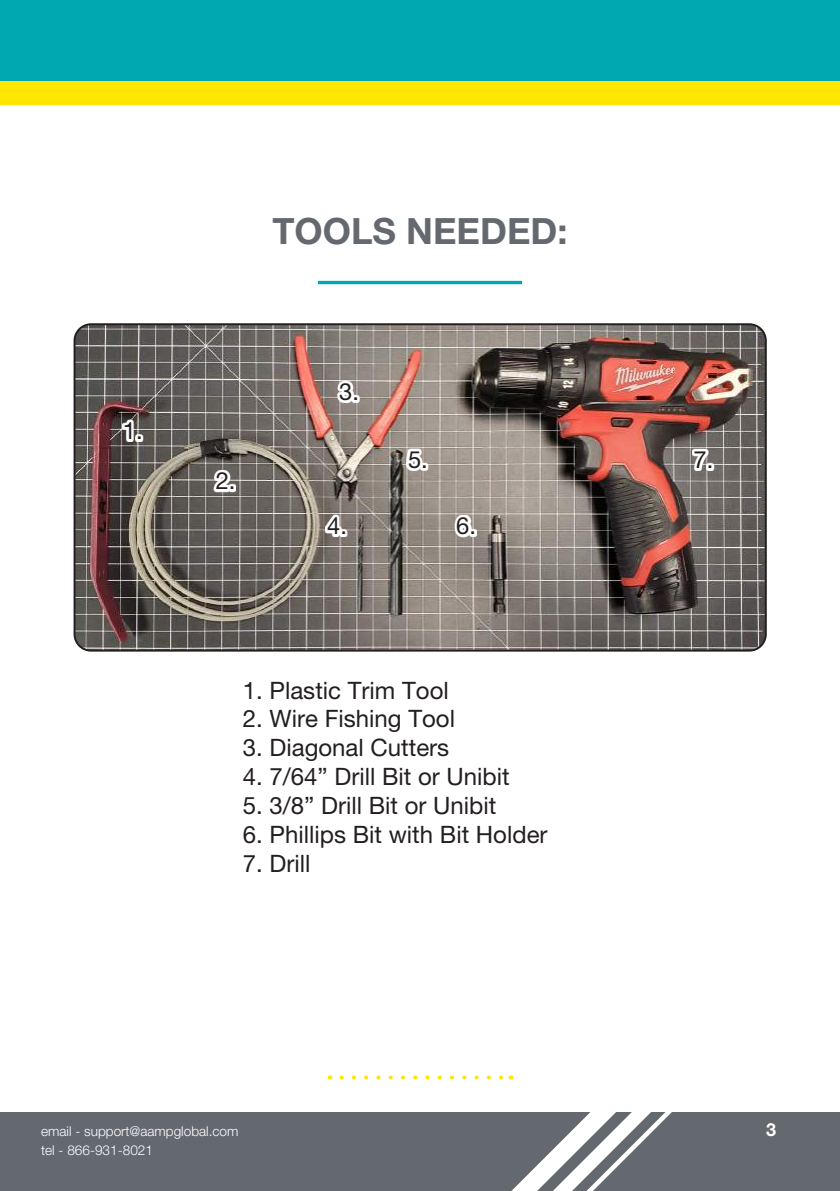
<style>
.page{position:relative;width:840px;height:1191px;background:#fff}
.page>*{position:absolute;margin:0;border:0;box-sizing:border-box;transform-origin:0 0}
.t1{font:700 36.2px "Helvetica Neue LT Pro";color:#64686f}
.t2{font:24px "Helvetica Neue LT Pro";color:#231f20}
.t3{font:23.8px "Helvetica Neue LT Pro";color:#231f20}
.t4{font:700 18px "Helvetica Neue LT Pro";color:#fff}
.t5{font:300 13.6px "Helvetica Neue LT Pro";color:#fff}
</style>
<div class="page">
<div style="left:0;top:1111px;width:839px;height:80px;background:#64686f"></div>
<div style="left:0;top:6px;width:839px;height:99px;background:#ffe601"></div>
<div style="left:0;top:0;width:839px;height:80px;background:#00a8b1"></div>
<hr style="left:318px;top:281px;width:203px;height:3px;background:#00a8b1">
<img style="left:76px;top:324px;width:689px;height:326px">
<div style="left:73px;top:323px;width:693px;height:328px;border:2px solid #231f20;border-radius:16px"></div>
<svg style="left:341px;top:1075px;width:390px;height:116px"></svg>
<svg style="left:122px;top:419px;width:21px;height:23px"></svg>
<svg style="left:213px;top:470px;width:23px;height:22px"></svg>
<svg style="left:337px;top:380px;width:23px;height:23px"></svg>
<svg style="left:325px;top:514px;width:23px;height:23px"></svg>
<svg style="left:406px;top:448px;width:22px;height:23px"></svg>
<svg style="left:454px;top:514px;width:22px;height:23px"></svg>
<svg style="left:691px;top:448px;width:22px;height:23px"></svg>
<h1 class="t1" style="left:272px;top:209px;width:296px">TOOLS NEEDED:</h1>
<p class="t3" style="left:123px;top:416px;width:21px">1.</p>
<p class="t3" style="left:215px;top:467px;width:21px">2.</p>
<p class="t3" style="left:339px;top:377px;width:21px">3.</p>
<p class="t3" style="left:327px;top:511px;width:21px">4.</p>
<p class="t3" style="left:408px;top:445px;width:21px">5.</p>
<p class="t3" style="left:456px;top:511px;width:21px">6.</p>
<p class="t2" style="left:243px;top:676px;width:207px">1. Plastic Trim Tool</p>
<p class="t2" style="left:243px;top:704px;width:214px">2. Wire Fishing Tool</p>
<p class="t2" style="left:243px;top:733px;width:208px">3. Diagonal Cutters</p>
<p class="t2" style="left:243px;top:762px;width:268px">4. 7/64” Drill Bit or Unibit</p>
<p class="t2" style="left:243px;top:791px;width:255px">5. 3/8” Drill Bit or Unibit</p>
<p class="t2" style="left:243px;top:820px;width:306px">6. Phillips Bit with Bit Holder</p>
<p class="t2" style="left:243px;top:848px;width:69px">7. Drill</p>
<p class="t3" style="left:693px;top:445px;width:21px">7.</p>
<p class="t5" style="left:41px;top:1123px;width:199px">email - support@aampglobal.com</p>
<p class="t4" style="left:765px;top:1118px;width:12px">3</p>
<p class="t5" style="left:41px;top:1141px;width:113px">tel - 866-931-8021</p>
</div>
